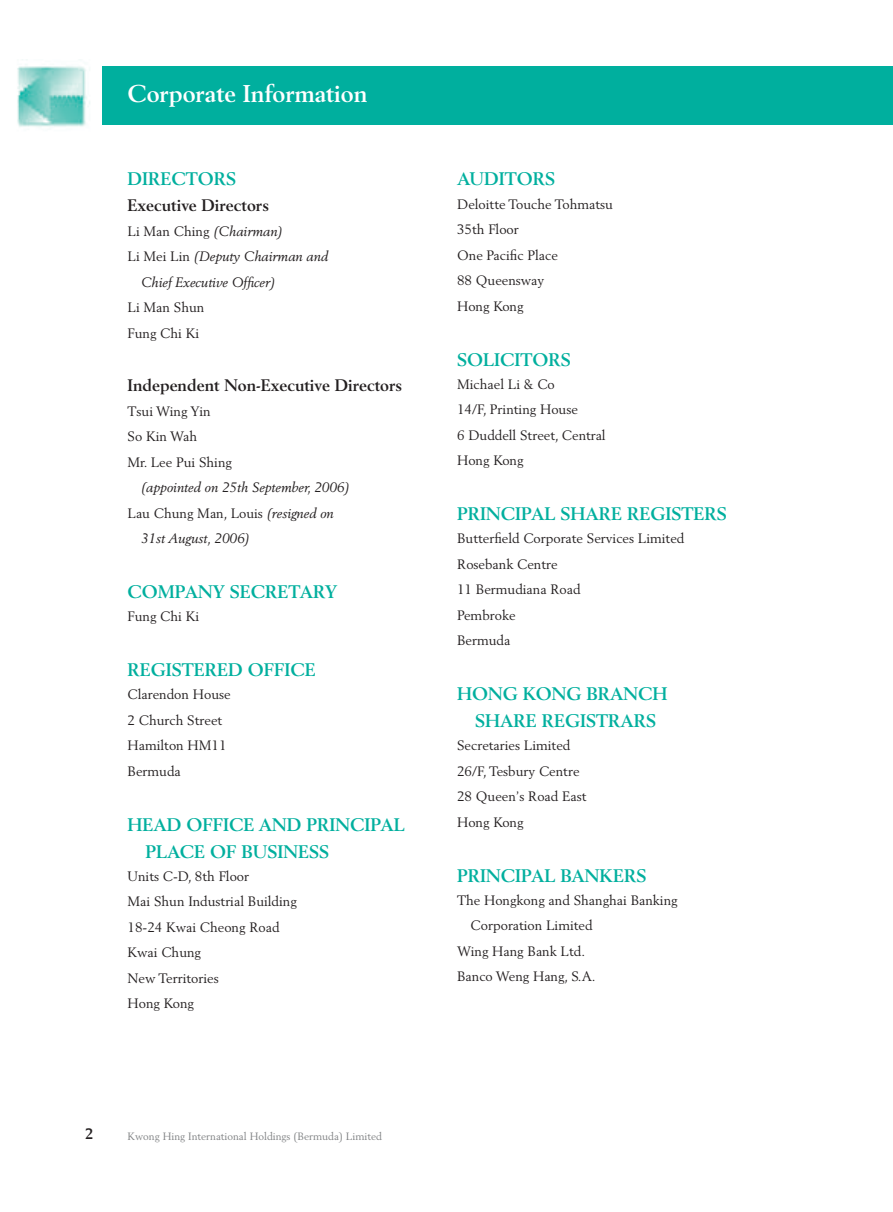
<style>
.page{position:relative;width:893px;height:1212px;background:#fff}
.page>*{position:absolute;margin:0;border:0;box-sizing:border-box;transform-origin:0 0}
.t1{font:700 24px "Berling";color:#fff}
.t2{font:700 18px/27px "Berling";color:#00af9e}
.t3{font:700 16.5px "Berling";color:#231f20}
.t4{font:700 15px "Berling";color:#231f20}
.t5{font:13.5px/25.5px "Berling";color:#231f20}
.t6{font:italic 13.5px "Berling";color:#231f20}
.t7{font:10.5px "Berling";color:#808284}
.s1{font-style:italic}
.s2{font-style:normal}
</style>
<div class="page">
<div style="left:102px;top:66px;width:791px;height:58px;background:#00af9e"></div>
<img style="left:17px;top:66px;width:73px;height:61px">
<p class="t1" style="left:128px;top:83px;width:242px">Corporate Information</p>
<p class="t2" style="left:128px;top:167px;width:110px">DIRECTORS</p>
<p class="t3" style="left:128px;top:199px;width:143px">Executive Directors</p>
<p class="t5" style="left:128px;top:219px;width:157px">Li Man Ching <span class="s1">(Chairman)</span></p>
<p class="t6" style="left:128px;top:250px;width:202px"><span class="s2">Li Mei Lin</span> (Deputy Chairman and</p>
<p class="t6" style="left:141px;top:276px;width:136px">Chief Executive Officer)</p>
<p class="t5" style="left:128px;top:295px;width:78px">Li Man Shun</p>
<p class="t5" style="left:128px;top:321px;width:73px">Fung Chi Ki</p>
<p class="t3" style="left:128px;top:379px;width:276px">Independent Non-Executive Directors</p>
<p class="t5" style="left:128px;top:399px;width:85px">Tsui Wing Yin</p>
<p class="t5" style="left:128px;top:424px;width:71px">So Kin Wah</p>
<p class="t5" style="left:128px;top:450px;width:106px">Mr. Lee Pui Shing</p>
<p class="t6" style="left:141px;top:481px;width:210px">(appointed on 25th September, 2006)</p>
<p class="t5" style="left:128px;top:501px;width:208px">Lau Chung Man, Louis <span class="s1">(resigned on</span></p>
<p class="t6" style="left:141px;top:532px;width:110px">31st August, 2006)</p>
<p class="t2" style="left:128px;top:580px;width:211px">COMPANY SECRETARY</p>
<p class="t5" style="left:128px;top:604px;width:73px">Fung Chi Ki</p>
<p class="t2" style="left:128px;top:658px;width:190px">REGISTERED OFFICE</p>
<p class="t5" style="left:128px;top:682px;width:104px">Clarendon House<br>2 Church Street<br>Hamilton HM11<br>Bermuda</p>
<p class="t2" style="left:146px;top:812px;width:261px;text-indent:-18px">HEAD OFFICE AND PRINCIPAL<br>PLACE OF BUSINESS</p>
<p class="t5" style="left:128px;top:864px;width:171px">Units C-D, 8th Floor<br>Mai Shun Industrial Building<br>18-24 Kwai Cheong Road<br>Kwai Chung<br>New Territories<br>Hong Kong</p>
<p class="t4" style="left:85px;top:1128px;width:10px">2</p>
<p class="t7" style="left:128px;top:1131px;width:256px">Kwong Hing International Holdings (Bermuda) Limited</p>
<p class="t2" style="left:457px;top:167px;width:100px">AUDITORS</p>
<p class="t5" style="left:457px;top:192px;width:157px">Deloitte Touche Tohmatsu<br>35th Floor<br>One Pacific Place<br>88 Queensway<br>Hong Kong</p>
<p class="t2" style="left:457px;top:347px;width:115px">SOLICITORS</p>
<p class="t5" style="left:457px;top:372px;width:150px">Michael Li &amp; Co<br>14/F, Printing House<br>6 Duddell Street, Central<br>Hong Kong</p>
<p class="t2" style="left:457px;top:502px;width:271px">PRINCIPAL SHARE REGISTERS</p>
<p class="t5" style="left:457px;top:526px;width:229px">Butterfield Corporate Services Limited<br>Rosebank Centre<br>11 Bermudiana Road<br>Pembroke<br>Bermuda</p>
<p class="t2" style="left:457px;top:682px;width:212px;text-align:center">HONG KONG BRANCH<br>SHARE REGISTRARS</p>
<p class="t5" style="left:457px;top:733px;width:131px">Secretaries Limited<br>26/F, Tesbury Centre<br>28 Queen’s Road East<br>Hong Kong</p>
<p class="t2" style="left:457px;top:863px;width:191px">PRINCIPAL BANKERS</p>
<p class="t5" style="left:457px;top:888px;width:222px">The Hongkong and Shanghai Banking</p>
<p class="t5" style="left:471px;top:913px;width:124px">Corporation Limited</p>
<p class="t5" style="left:457px;top:939px;width:129px">Wing Hang Bank Ltd.</p>
<p class="t5" style="left:457px;top:964px;width:140px">Banco Weng Hang, S.A.</p>
</div>
